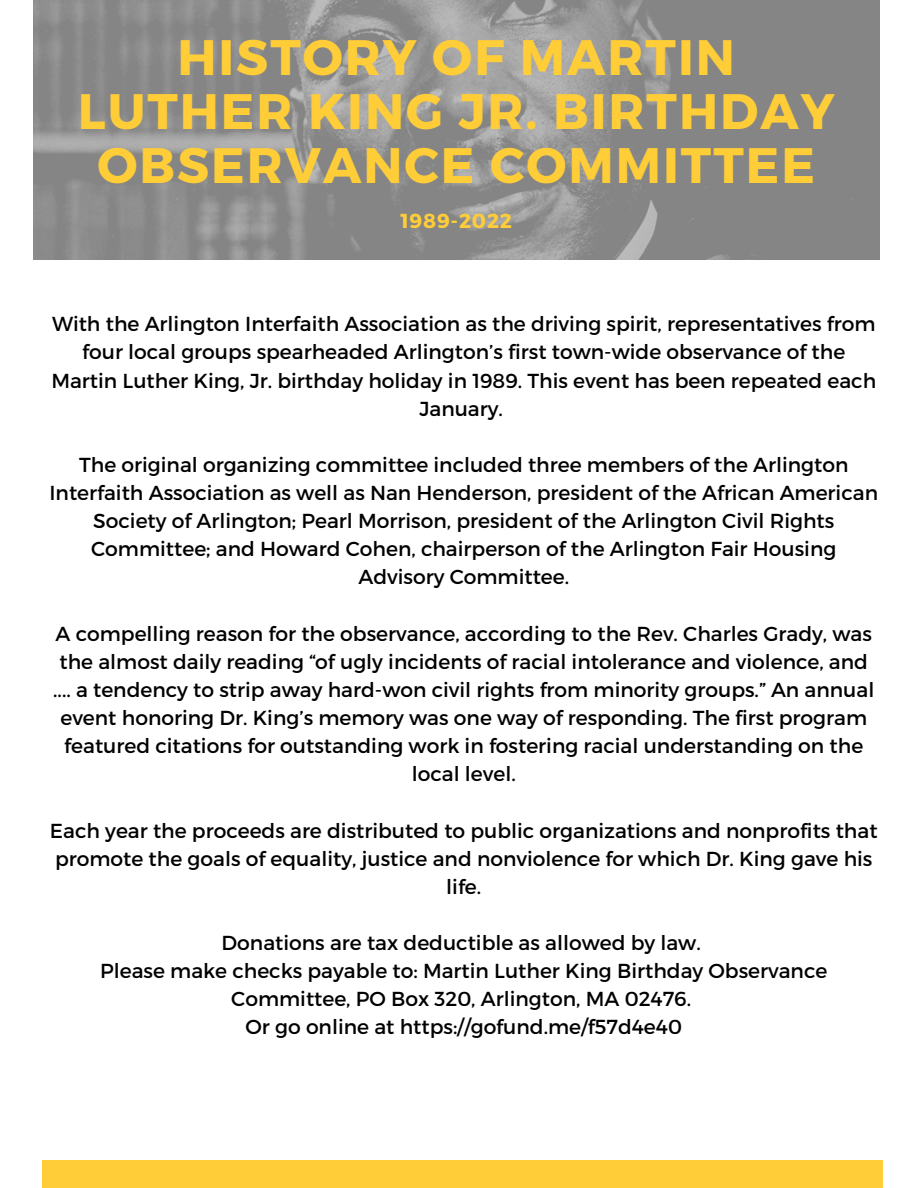
<style>
.page{position:relative;width:918px;height:1188px;background:#fff}
.page>*{position:absolute;margin:0;border:0;box-sizing:border-box;transform-origin:0 0}
.t1{font:700 49.8px/54px "Montserrat";letter-spacing:.04em;color:#ffcd37;text-align:center}
.t2{font:20.25px/28.2px "Montserrat";color:#000;text-align:center}
.t3{font:700 20.25px "Montserrat";letter-spacing:.04em;color:#ffcd37}
</style>
<div class="page">
<img style="left:33px;top:0;width:846px;height:259px">
<div style="left:42px;top:1160px;width:840px;height:28px;background:#ffcd37"></div>
<h1 class="t1" style="left:78px;top:28px;width:758px">HISTORY OF MARTIN<br>LUTHER KING JR. BIRTHDAY<br>OBSERVANCE COMMITTEE</h1>
<p class="t3" style="left:400px;top:208px;width:113px">1989-2022</p>
<p class="t2" style="left:51px;top:309px;width:826px">With the Arlington Interfaith Association as the driving spirit, representatives from four local groups spearheaded Arlington’s first town-wide observance of the Martin Luther King, Jr. birthday holiday in 1989. This event has been repeated each January.</p>
<p class="t2" style="left:49px;top:450px;width:830px">The original organizing committee included three members of the Arlington Interfaith Association as well as Nan Henderson, president of the African American Society of Arlington; Pearl Morrison, president of the Arlington Civil Rights Committee; and Howard Cohen, chairperson of the Arlington Fair Housing Advisory Committee.</p>
<p class="t2" style="left:53px;top:618px;width:823px">A compelling reason for the observance, according to the Rev. Charles Grady, was the almost daily reading “of ugly incidents of racial intolerance and violence, and .... a tendency to strip away hard-won civil rights from minority groups.” An annual event honoring Dr. King’s memory was one way of responding. The first program featured citations for outstanding work in fostering racial understanding on the local level.</p>
<p class="t2" style="left:50px;top:815px;width:829px">Each year the proceeds are distributed to public organizations and nonprofits that promote the goals of equality, justice and nonviolence for which Dr. King gave his life.</p>
<p class="t2" style="left:100px;top:928px;width:729px">Donations are tax deductible as allowed by law.<br>Please make checks payable to: Martin Luther King Birthday Observance Committee, PO Box 320, Arlington, MA 02476.<br>Or go online at https://gofund.me/f57d4e40</p>
</div>
